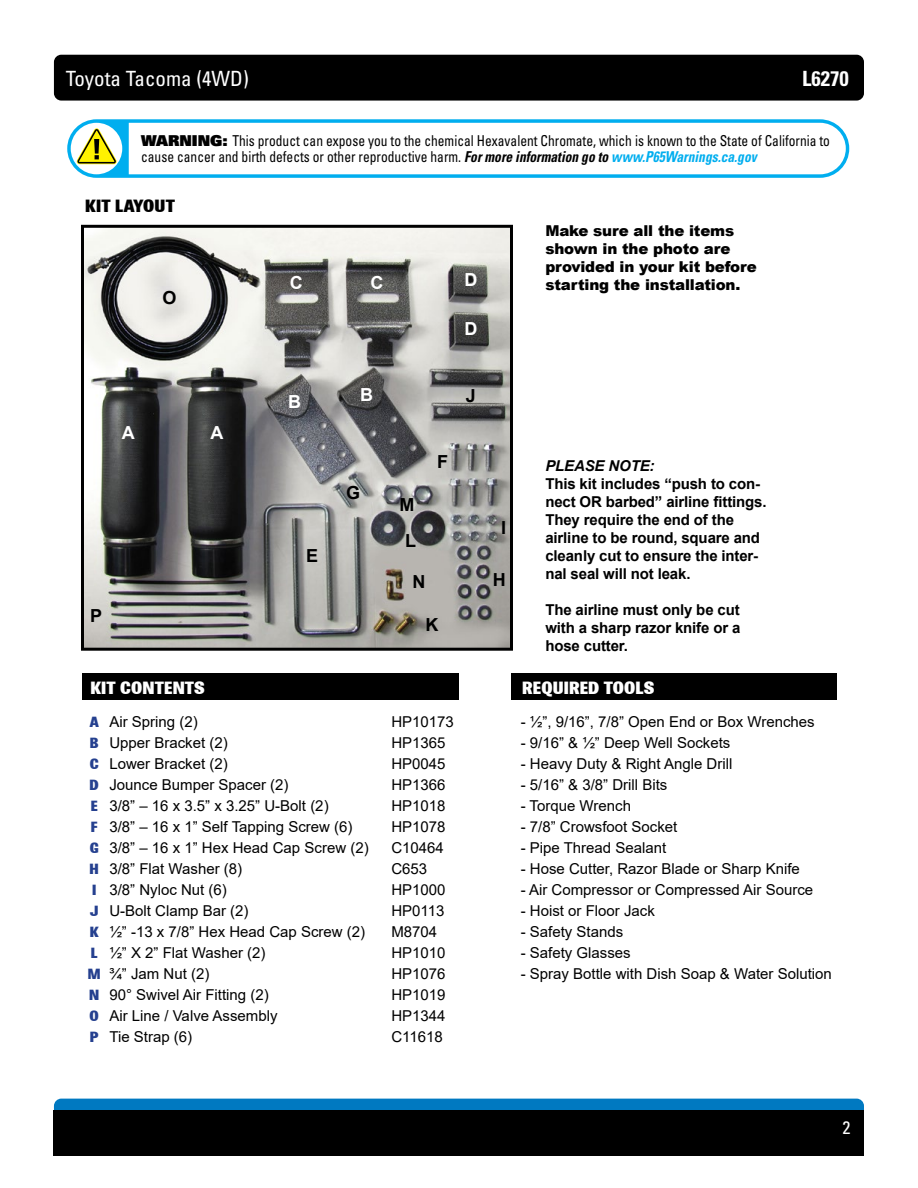
<style>
.page{position:relative;width:918px;height:1188px;background:#fff}
.page>*{position:absolute;margin:0;border:0;box-sizing:border-box;transform-origin:0 0}
.t1{font:condensed 21px "Univers LT Std";color:#fff}
.t2{font:700 condensed 21px "Univers LT Std";color:#fff}
.t3{font:800 18px "Brown";letter-spacing:.01em;color:#fff}
.t4{font:700 18px "Arial";color:#000}
.t5{font:800 18px "Brown";letter-spacing:.01em;color:#000}
.t6{font:700 18px "Arial";color:#fff}
.t7{font:condensed 18px "Univers LT Std";color:#fff}
.t8{font:15px "Arial";color:#000}
.t9{font:700 15px/18px "Arial";letter-spacing:-.01em;color:#000}
.t10{font:condensed 15px/16.5px "Univers LT Std";color:#000;scale:.9 1}
.t11{font:900 15px/18px "Arial";letter-spacing:-.01em;color:#000}
.t12{font:800 15px/21px "Brown";color:#25408f}
.t13{font:italic 700 15px "Arial";letter-spacing:-.01em;color:#000}
.s1{font-family:"Univers LT Std X Black";font-stretch:normal}
.s2{font-weight:700;font-style:italic}
.s3{font-weight:700;font-style:italic;color:#00aeef}
</style>
<div class="page">
<div style="left:54px;top:55px;width:810px;height:46px;background:#000;border-radius:7px"></div>
<div style="left:54px;top:1099px;width:810px;height:45px;background:#0079c1;border-radius:7px"></div>
<div style="left:54px;top:1110px;width:810px;height:46px;background:#000"></div>
<div style="left:511px;top:674px;width:326px;height:26px;background:#000"></div>
<div style="left:82px;top:674px;width:376px;height:26px;background:#000"></div>
<img style="left:85px;top:229px;width:424px;height:418px">
<div style="left:81px;top:225px;width:432px;height:426px;border:3px solid #000"></div>
<div style="left:67px;top:119px;width:782px;height:59px;background:linear-gradient(to right,#02afef,#00aeef);border-radius:29px"></div>
<svg style="left:129px;top:123px;width:717px;height:51px"></svg>
<div style="left:71px;top:123px;width:51px;height:51px;background:#fff;border-radius:50%"></div>
<svg style="left:77px;top:128px;width:40px;height:36px"></svg>
<h1 class="t1" style="left:66px;top:65px;width:185px">Toyota Tacoma (4WD)</h1>
<h1 class="t2" style="left:802px;top:65px;width:48px">L6270</h1>
<p class="t10" style="left:141px;top:132px;width:767px"><span class="s1">WARNING:</span> This product can expose you to the chemical Hexavalent Chromate, which is known to the State of California to cause cancer and birth defects or other reproductive harm. <span class="s2">For more information go to</span> <span class="s3">www.P65Warnings.ca.gov</span></p>
<p class="t5" style="left:85px;top:196px;width:91px">KIT LAYOUT</p>
<p class="t4" style="left:163px;top:285px;width:16px">O</p>
<p class="t6" style="left:122px;top:420px;width:14px">A</p>
<p class="t6" style="left:210px;top:420px;width:14px">A</p>
<p class="t4" style="left:90px;top:603px;width:14px">P</p>
<p class="t6" style="left:290px;top:269px;width:14px">C</p>
<p class="t6" style="left:370px;top:269px;width:14px">C</p>
<p class="t6" style="left:464px;top:267px;width:14px">D</p>
<p class="t6" style="left:464px;top:316px;width:14px">D</p>
<p class="t6" style="left:288px;top:389px;width:14px">B</p>
<p class="t4" style="left:306px;top:543px;width:14px">E</p>
<p class="t6" style="left:360px;top:382px;width:14px">B</p>
<p class="t4" style="left:346px;top:480px;width:16px">G</p>
<p class="t4" style="left:466px;top:383px;width:12px">J</p>
<p class="t4" style="left:400px;top:492px;width:16px">M</p>
<p class="t4" style="left:405px;top:528px;width:12px">L</p>
<p class="t4" style="left:413px;top:569px;width:14px">N</p>
<p class="t4" style="left:437px;top:449px;width:12px">F</p>
<p class="t4" style="left:425px;top:612px;width:14px">K</p>
<p class="t4" style="left:501px;top:515px;width:7px">I</p>
<p class="t4" style="left:493px;top:566px;width:14px">H</p>
<p class="t11" style="left:545px;top:221px;width:213px">Make sure all the items shown in the photo are provided in your kit before starting the installation.</p>
<p class="t13" style="left:545px;top:456px;width:111px">PLEASE NOTE:</p>
<p class="t9" style="left:545px;top:475px;width:223px">This kit includes “push to con&shy;nect OR barbed” airline fittings.<br>They require the end of the airline to be round, square and cleanly cut to ensure the inter&shy;nal seal will not leak.</p>
<p class="t9" style="left:545px;top:601px;width:197px;text-align:justify">The airline must only be cut with a sharp razor knife or a hose cutter.</p>
<p class="t3" style="left:90px;top:677px;width:115px">KIT CONTENTS</p>
<p class="t3" style="left:522px;top:677px;width:134px">REQUIRED TOOLS</p>
<p class="t12" style="left:88px;top:711px;width:14px">A<br>B<br>C<br>D<br>E<br>F<br>G<br>H<br>I<br>J<br>K<br>L<br>M<br>N<br>O<br>P</p>
<p class="t8" style="left:109px;top:711px;width:90px">Air Spring (2)</p>
<p class="t8" style="left:391px;top:711px;width:64px">HP10173</p>
<p class="t8" style="left:109px;top:732px;width:120px">Upper Bracket (2)</p>
<p class="t8" style="left:391px;top:732px;width:56px">HP1365</p>
<p class="t8" style="left:109px;top:753px;width:120px">Lower Bracket (2)</p>
<p class="t8" style="left:391px;top:753px;width:56px">HP0045</p>
<p class="t8" style="left:109px;top:774px;width:181px">Jounce Bumper Spacer (2)</p>
<p class="t8" style="left:391px;top:774px;width:56px">HP1366</p>
<p class="t8" style="left:109px;top:795px;width:221px">3/8” – 16 x 3.5” x 3.25” U-Bolt (2)</p>
<p class="t8" style="left:391px;top:795px;width:56px">HP1018</p>
<p class="t8" style="left:109px;top:816px;width:245px">3/8” – 16 x 1” Self Tapping Screw (6)</p>
<p class="t8" style="left:391px;top:816px;width:56px">HP1078</p>
<p class="t8" style="left:109px;top:837px;width:261px">3/8” – 16 x 1” Hex Head Cap Screw (2)</p>
<p class="t8" style="left:391px;top:837px;width:54px">C10464</p>
<p class="t8" style="left:109px;top:858px;width:134px">3/8” Flat Washer (8)</p>
<p class="t8" style="left:391px;top:858px;width:37px">C653</p>
<p class="t8" style="left:109px;top:879px;width:119px">3/8” Nyloc Nut (6)</p>
<p class="t8" style="left:391px;top:879px;width:56px">HP1000</p>
<p class="t8" style="left:109px;top:900px;width:141px">U-Bolt Clamp Bar (2)</p>
<p class="t8" style="left:391px;top:900px;width:55px">HP0113</p>
<p class="t8" style="left:109px;top:921px;width:257px">½” -13 x 7/8” Hex Head Cap Screw (2)</p>
<p class="t8" style="left:391px;top:921px;width:47px">M8704</p>
<p class="t8" style="left:109px;top:942px;width:158px">½” X 2” Flat Washer (2)</p>
<p class="t8" style="left:391px;top:942px;width:56px">HP1010</p>
<p class="t8" style="left:109px;top:963px;width:102px">¾” Jam Nut (2)</p>
<p class="t8" style="left:391px;top:963px;width:56px">HP1076</p>
<p class="t8" style="left:109px;top:984px;width:161px">90° Swivel Air Fitting (2)</p>
<p class="t8" style="left:391px;top:984px;width:56px">HP1019</p>
<p class="t8" style="left:109px;top:1005px;width:170px">Air Line / Valve Assembly</p>
<p class="t8" style="left:391px;top:1005px;width:56px">HP1344</p>
<p class="t8" style="left:109px;top:1026px;width:84px">Tie Strap (6)</p>
<p class="t8" style="left:391px;top:1026px;width:53px">C11618</p>
<p class="t8" style="left:521px;top:712px;width:296px">- ½”, 9/16”, 7/8” Open End or Box Wrenches</p>
<p class="t8" style="left:521px;top:733px;width:211px">- 9/16” &amp; ½” Deep Well Sockets</p>
<p class="t8" style="left:521px;top:754px;width:213px">- Heavy Duty &amp; Right Angle Drill</p>
<p class="t8" style="left:521px;top:775px;width:148px">- 5/16” &amp; 3/8” Drill Bits</p>
<p class="t8" style="left:521px;top:796px;width:112px">- Torque Wrench</p>
<p class="t8" style="left:521px;top:817px;width:158px">- 7/8” Crowsfoot Socket</p>
<p class="t8" style="left:521px;top:838px;width:147px">- Pipe Thread Sealant</p>
<p class="t8" style="left:521px;top:859px;width:281px">- Hose Cutter, Razor Blade or Sharp Knife</p>
<p class="t8" style="left:521px;top:880px;width:294px">- Air Compressor or Compressed Air Source</p>
<p class="t8" style="left:521px;top:901px;width:136px">- Hoist or Floor Jack</p>
<p class="t8" style="left:521px;top:922px;width:104px">- Safety Stands</p>
<p class="t8" style="left:521px;top:943px;width:112px">- Safety Glasses</p>
<p class="t8" style="left:521px;top:964px;width:313px">- Spray Bottle with Dish Soap &amp; Water Solution</p>
<p class="t7" style="left:843px;top:1116px;width:9px">2</p>
</div>
